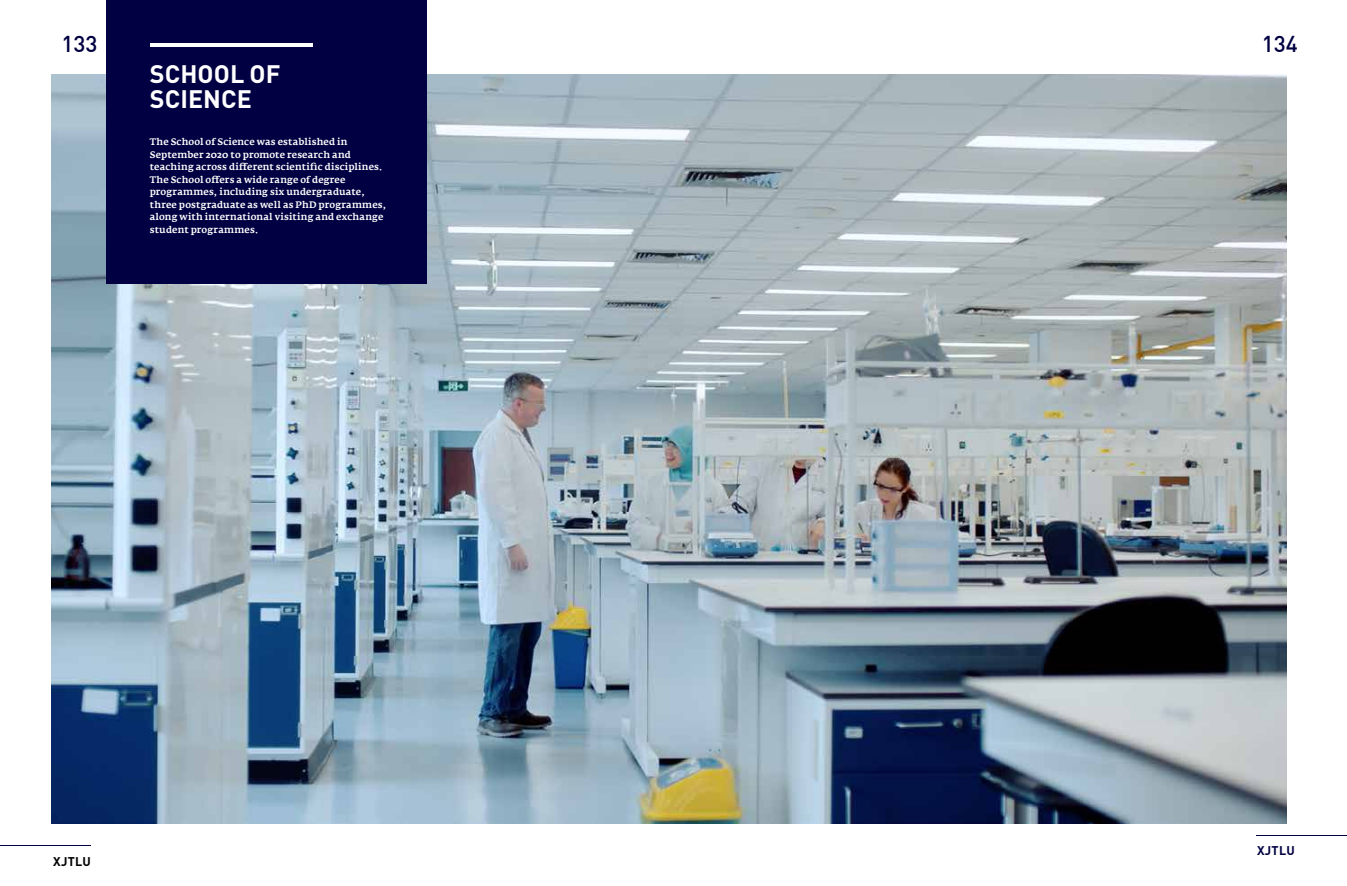
<style>
.page{position:relative;width:1347px;height:886px;background:#fff}
.page>*{position:absolute;margin:0;border:0;box-sizing:border-box;transform-origin:0 0}
.t1{font:700 25px/25px "DIN";letter-spacing:.005em;color:#fff}
.t2{font:500 22.5px "DIN";color:#000042}
.t3{font:700 12.5px "DIN";letter-spacing:.025em;color:#000}
.t4{font:700 12.5px "DIN";letter-spacing:.025em;color:#000042}
.t5{font:500 9.38px/12.5px "Fedra Serif A";letter-spacing:.015em;color:#fff}
</style>
<div class="page">
<hr style="left:0;top:845px;width:91px;height:1px;background:#000042">
<hr style="left:1256px;top:835px;width:90px;height:1px;background:#000042">
<img style="left:51px;top:74px;width:1235px;height:749px">
<div style="left:107px;top:0;width:320px;height:283px;background:#000042"></div>
<hr style="left:151px;top:44px;width:162px;height:3px;background:#fff">
<h2 class="t2" style="left:62px;top:29px;width:37px">133</h2>
<h2 class="t2" style="left:1261px;top:29px;width:37px">134</h2>
<h1 class="t1" style="left:150px;top:60px;width:132px">SCHOOL OF<br>SCIENCE</h1>
<p class="t5" style="left:150px;top:136px;width:238px">The School of Science was established in September 2020 to promote research and teaching across different scientific disciplines.<br>The School offers a wide range of degree programmes, including six undergraduate, three postgraduate as well as PhD programmes, along with international visiting and exchange student programmes.</p>
<h3 class="t3" style="left:53px;top:853px;width:39px">XJTLU</h3>
<h3 class="t4" style="left:1257px;top:842px;width:39px">XJTLU</h3>
</div>
